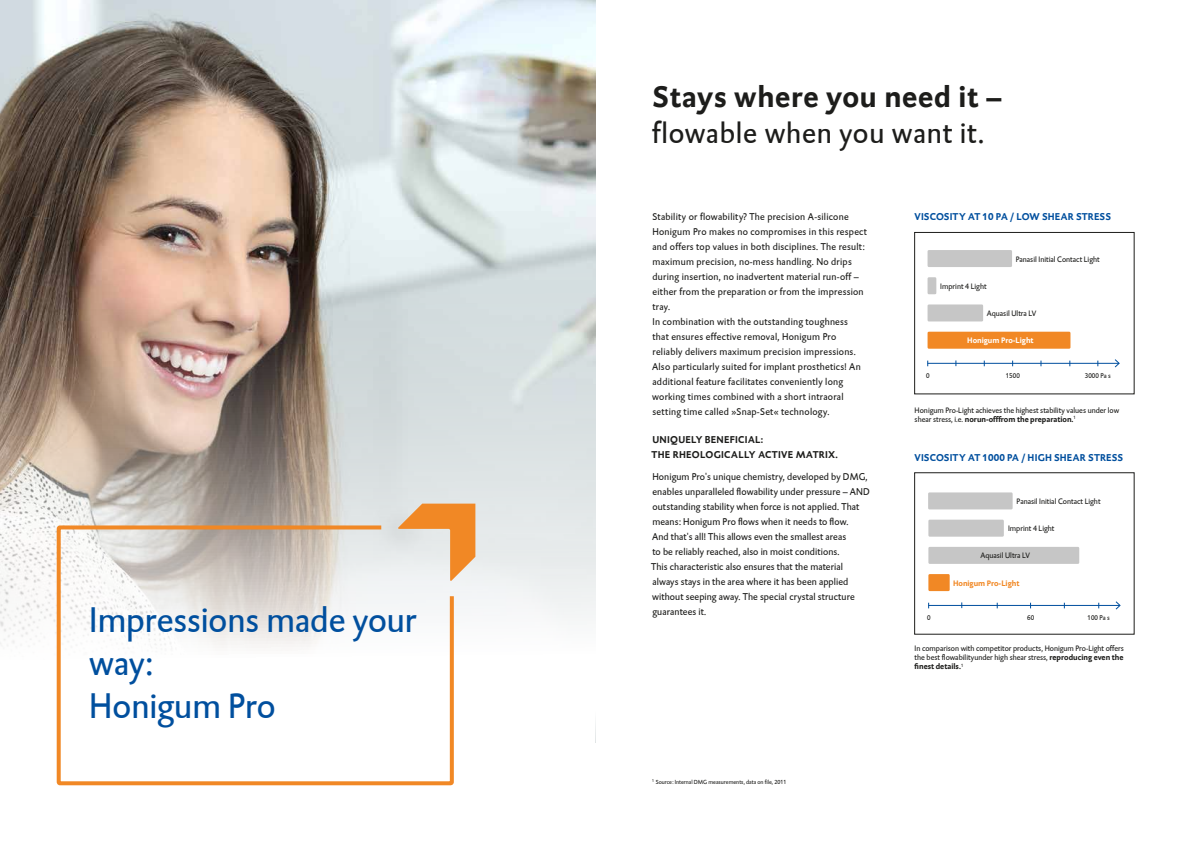
<style>
.page{position:relative;width:1191px;height:842px;background:#fff}
.page>*{position:absolute;margin:0;border:0;box-sizing:border-box;transform-origin:0 0}
.t1{font:36px/43.2px "DTL Caspari Global";color:#004f9e}
.t2{font:30px "DTL Caspari Global";letter-spacing:.025em;color:#1d1d1b}
.t3{font:700 30px "DTL Caspari Global";letter-spacing:.025em;color:#1d1d1b}
.t4{font:10px/15px "DTL Caspari Global";letter-spacing:.025em;color:#1d1d1b}
.t5{font:700 10px "DTL Caspari Global";letter-spacing:.01em;color:#004f9e}
.t6{font:700 10px/15px "DTL Caspari Global";letter-spacing:.025em;color:#1d1d1b}
.t7{font:8px/9px "DTL Caspari Global";color:#1d1d1b}
.t8{font:700 8px "DTL Caspari Global";color:#fff}
.t9{font:700 8px "DTL Caspari Global";color:#f18825}
.t10{font:7px "DTL Caspari Global";color:#1d1d1b}
.t11{font:6px "DTL Caspari Global";color:#1d1d1b}
.s1{font-weight:700}
</style>
<div class="page">
<div style="left:928px;top:547px;width:151px;height:17px;background:#c6c6c6"></div>
<div style="left:927px;top:332px;width:143px;height:17px;background:#f18825"></div>
<hr style="left:927px;top:363px;width:192px;height:1px;background:#004f9e">
<svg style="left:1113px;top:359px;width:7px;height:9px"></svg>
<div style="left:927px;top:250px;width:85px;height:17px;background:#c6c6c6"></div>
<div style="left:927px;top:277px;width:9px;height:17px;background:#c6c6c6"></div>
<div style="left:927px;top:304px;width:56px;height:17px;background:#c6c6c6"></div>
<div style="left:914px;top:232px;width:220px;height:162px;border:1px solid #1d1d1b"></div>
<hr style="left:928px;top:605px;width:192px;height:1px;background:#004f9e">
<svg style="left:1114px;top:601px;width:7px;height:9px"></svg>
<div style="left:928px;top:492px;width:84px;height:17px;background:#c6c6c6"></div>
<div style="left:928px;top:520px;width:75px;height:17px;background:#c6c6c6"></div>
<div style="left:928px;top:574px;width:21px;height:17px;background:#f18825"></div>
<img style="left:0;top:0;width:596px;height:743px">
<svg style="left:398px;top:504px;width:77px;height:77px;background:#ee9c4f"></svg>
<svg style="left:55px;top:523px;width:401px;height:263px"></svg>
<h1 class="t1" style="left:89px;top:597px;width:329px">Impressions made your way:<br>Honigum Pro</h1>
<h2 class="t3" style="left:652px;top:79px;width:351px">Stays where you need it –</h2>
<h2 class="t2" style="left:652px;top:115px;width:333px">flowable when you want it.</h2>
<p class="t4" style="left:652px;top:209px;width:217px">Stability or flowability? The precision A-silicone Honigum Pro makes no compromises in this respect and offers top values in both disciplines. The result: maximum precision, no-mess handling. No drips during insertion, no inadvertent material run-off – either from the preparation or from the impression tray.<br>In combination with the outstanding toughness<br>that ensures effective removal, Honigum Pro reliably delivers maximum precision impressions.<br>Also particularly suited for implant prosthetics! An additional feature facilitates conveniently long working times combined with a short intraoral setting time called »Snap-Set« technology.</p>
<p class="t6" style="left:651px;top:432px;width:188px">UNIQUELY BENEFICIAL:<br>THE RHEOLOGICALLY ACTIVE MATRIX.</p>
<p class="t4" style="left:651px;top:469px;width:220px">Honigum Pro's unique chemistry, developed by DMG, enables unparalleled flowability under pressure – AND outstanding stability when force is not applied. That means: Honigum Pro flows when it needs to flow.<br>And that's all! This allows even the smallest areas<br>to be reliably reached, also in moist conditions.<br>This characteristic also ensures that the material always stays in the area where it has been applied without seeping away. The special crystal structure guarantees it.</p>
<p class="t11" style="left:652px;top:778px;width:136px"><sup>1</sup> Source: Internal DMG measurements, data on file, 2011</p>
<p class="t5" style="left:914px;top:211px;width:198px">VISCOSITY AT 10 PA / LOW SHEAR STRESS</p>
<p class="t7" style="left:940px;top:281px;width:48px">Imprint 4 Light</p>
<p class="t7" style="left:1015px;top:254px;width:85px">Panasil Initial Contact Light</p>
<p class="t7" style="left:986px;top:308px;width:51px">Aquasil Ultra LV</p>
<p class="t8" style="left:967px;top:335px;width:68px">Honigum Pro-Light</p>
<p class="t10" style="left:926px;top:371px;width:5px">0</p>
<p class="t10" style="left:1005px;top:372px;width:15px">1500</p>
<p class="t10" style="left:1085px;top:372px;width:27px">3000 Pa s</p>
<p class="t7" style="left:914px;top:405px;width:206px">Honigum Pro-Light achieves the highest stability values under low shear stress, i.e. <span class="s1">norun-offfrom the preparation.</span><sup>1</sup></p>
<p class="t5" style="left:914px;top:452px;width:210px">VISCOSITY AT 1000 PA / HIGH SHEAR STRESS</p>
<p class="t7" style="left:1016px;top:496px;width:85px">Panasil Initial Contact Light</p>
<p class="t7" style="left:1008px;top:524px;width:48px">Imprint 4 Light</p>
<p class="t7" style="left:980px;top:551px;width:51px">Aquasil Ultra LV</p>
<p class="t9" style="left:953px;top:578px;width:68px">Honigum Pro-Light</p>
<p class="t10" style="left:927px;top:613px;width:5px">0</p>
<p class="t10" style="left:1027px;top:614px;width:8px">60</p>
<p class="t10" style="left:1087px;top:614px;width:24px">100 Pa s</p>
<p class="t7" style="left:914px;top:644px;width:211px;text-align:justify">In comparison with competitor products, Honigum Pro-Light offers the best flowabilityunder high shear stress, <span class="s1">reproducing even the finest details.</span><sup>1</sup></p>
</div>
